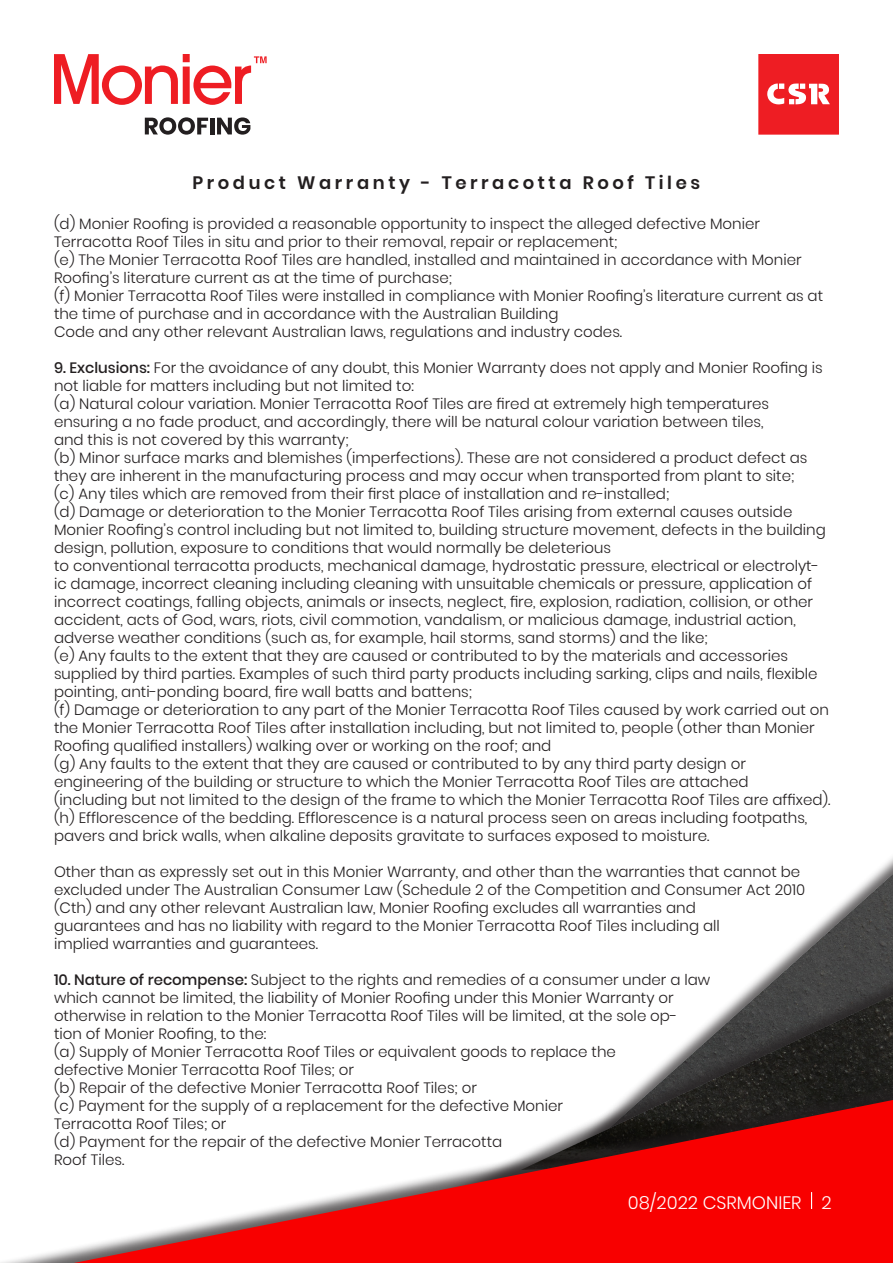
<style>
.page{position:relative;width:893px;height:1263px;background:#fff}
.page>*{position:absolute;margin:0;border:0;box-sizing:border-box;transform-origin:0 0}
.t1{font:600 18px "Poppins";letter-spacing:.2em;color:#231f20}
.t2{font:300 18px "Poppins";color:#fff}
.t3{font:300 15px/18px "Poppins";color:#231f20}
.s1{font-weight:500}
</style>
<div class="page">
<div style="left:112px;top:817px;width:781px;height:446px;background:#231f20;opacity:.7"></div>
<img style="left:323px;top:995px;width:570px;height:45px">
<div style="left:0;top:1040px;width:893px;height:223px;background:#231f20;opacity:.7"></div>
<svg style="left:74px;top:1100px;width:819px;height:163px"></svg>
<svg style="left:758px;top:54px;width:81px;height:81px"></svg>
<svg style="left:54px;top:54px;width:213px;height:51px"></svg>
<svg style="left:145px;top:117px;width:63px;height:18px"></svg>
<hr style="left:210px;top:118px;width:4px;height:16px;background:#231f20">
<svg style="left:217px;top:117px;width:33px;height:18px"></svg>
<svg style="left:811px;top:1192px;width:1px;height:17px"></svg>
<p class="t1" style="left:192px;top:172px;width:509px">Product Warranty - Terracotta Roof Tiles</p>
<p class="t3" style="left:54px;top:214px;width:708px">(d) Monier Roofing is provided a reasonable opportunity to inspect the alleged defective Monier<br>Terracotta Roof Tiles in situ and prior to their removal, repair or replacement;</p>
<p class="t3" style="left:54px;top:250px;width:749px">(e) The Monier Terracotta Roof Tiles are handled, installed and maintained in accordance with Monier<br>Roofing’s literature current as at the time of purchase;</p>
<p class="t3" style="left:54px;top:286px;width:771px">(f) Monier Terracotta Roof Tiles were installed in compliance with Monier Roofing’s literature current as at the time of purchase and in accordance with the Australian Building</p>
<p class="t3" style="left:54px;top:322px;width:570px">Code and any other relevant Australian laws, regulations and industry codes.</p>
<p class="t3" style="left:54px;top:358px;width:770px"><span class="s1">9. Exclusions:</span> For the avoidance of any doubt, this Monier Warranty does not apply and Monier Roofing is not liable for matters including but not limited to:</p>
<p class="t3" style="left:54px;top:394px;width:717px">(a) Natural colour variation. Monier Terracotta Roof Tiles are fired at extremely high temperatures ensuring a no fade product, and accordingly, there will be natural colour variation between tiles, and this is not covered by this warranty;</p>
<p class="t3" style="left:54px;top:448px;width:755px">(b) Minor surface marks and blemishes (imperfections). These are not considered a product defect as they are inherent in the manufacturing process and may occur when transported from plant to site;</p>
<p class="t3" style="left:54px;top:484px;width:617px">(c) Any tiles which are removed from their first place of installation and re-installed;</p>
<p class="t3" style="left:54px;top:502px;width:773px">(d) Damage or deterioration to the Monier Terracotta Roof Tiles arising from external causes outside<br>Monier Roofing’s control including but not limited to, building structure movement, defects in the building design, pollution, exposure to conditions that would normally be deleterious</p>
<p class="t3" style="left:54px;top:556px;width:767px">to conventional terracotta products, mechanical damage, hydrostatic pressure, electrical or electrolyt&shy;ic damage, incorrect cleaning including cleaning with unsuitable chemicals or pressure, application of incorrect coatings, falling objects, animals or insects, neglect, fire, explosion, radiation, collision, or other accident, acts of God, wars, riots, civil commotion, vandalism, or malicious damage, industrial action, adverse weather conditions (such as, for example, hail storms, sand storms) and the like;</p>
<p class="t3" style="left:54px;top:646px;width:765px">(e) Any faults to the extent that they are caused or contributed to by the materials and accessories supplied by third parties. Examples of such third party products including sarking, clips and nails, flexible pointing, anti-ponding board, fire wall batts and battens;</p>
<p class="t3" style="left:54px;top:700px;width:777px">(f) Damage or deterioration to any part of the Monier Terracotta Roof Tiles caused by work carried out on the Monier Terracotta Roof Tiles after installation including, but not limited to, people (other than Monier<br>Roofing qualified installers) walking over or working on the roof; and</p>
<p class="t3" style="left:54px;top:754px;width:778px">(g) Any faults to the extent that they are caused or contributed to by any third party design or engineering of the building or structure to which the Monier Terracotta Roof Tiles are attached<br>(including but not limited to the design of the frame to which the Monier Terracotta Roof Tiles are affixed).</p>
<p class="t3" style="left:54px;top:808px;width:755px">(h) Efflorescence of the bedding. Efflorescence is a natural process seen on areas including footpaths, pavers and brick walls, when alkaline deposits gravitate to surfaces exposed to moisture.</p>
<p class="t3" style="left:54px;top:862px;width:753px">Other than as expressly set out in this Monier Warranty, and other than the warranties that cannot be excluded under The Australian Consumer Law (Schedule 2 of the Competition and Consumer Act 2010 (Cth) and any other relevant Australian law, Monier Roofing excludes all warranties and<br>guarantees and has no liability with regard to the Monier Terracotta Roof Tiles including all<br>implied warranties and guarantees.</p>
<p class="t3" style="left:54px;top:970px;width:658px"><span class="s1">10. Nature of recompense:</span> Subject to the rights and remedies of a consumer under a law which cannot be limited, the liability of Monier Roofing under this Monier Warranty or otherwise in relation to the Monier Terracotta Roof Tiles will be limited, at the sole op-<br>tion of Monier Roofing, to the:</p>
<p class="t3" style="left:54px;top:1042px;width:563px">(a) Supply of Monier Terracotta Roof Tiles or equivalent goods to replace the defective Monier Terracotta Roof Tiles; or</p>
<p class="t3" style="left:54px;top:1078px;width:424px">(b) Repair of the defective Monier Terracotta Roof Tiles; or</p>
<p class="t3" style="left:54px;top:1096px;width:511px">(c) Payment for the supply of a replacement for the defective Monier<br>Terracotta Roof Tiles; or</p>
<p class="t3" style="left:54px;top:1132px;width:450px">(d) Payment for the repair of the defective Monier Terracotta<br>Roof Tiles.</p>
<p class="t2" style="left:821px;top:1192px;width:12px">2</p>
<p class="t2" style="left:628px;top:1192px;width:175px">08/2022 CSRMONIER</p>
</div>
